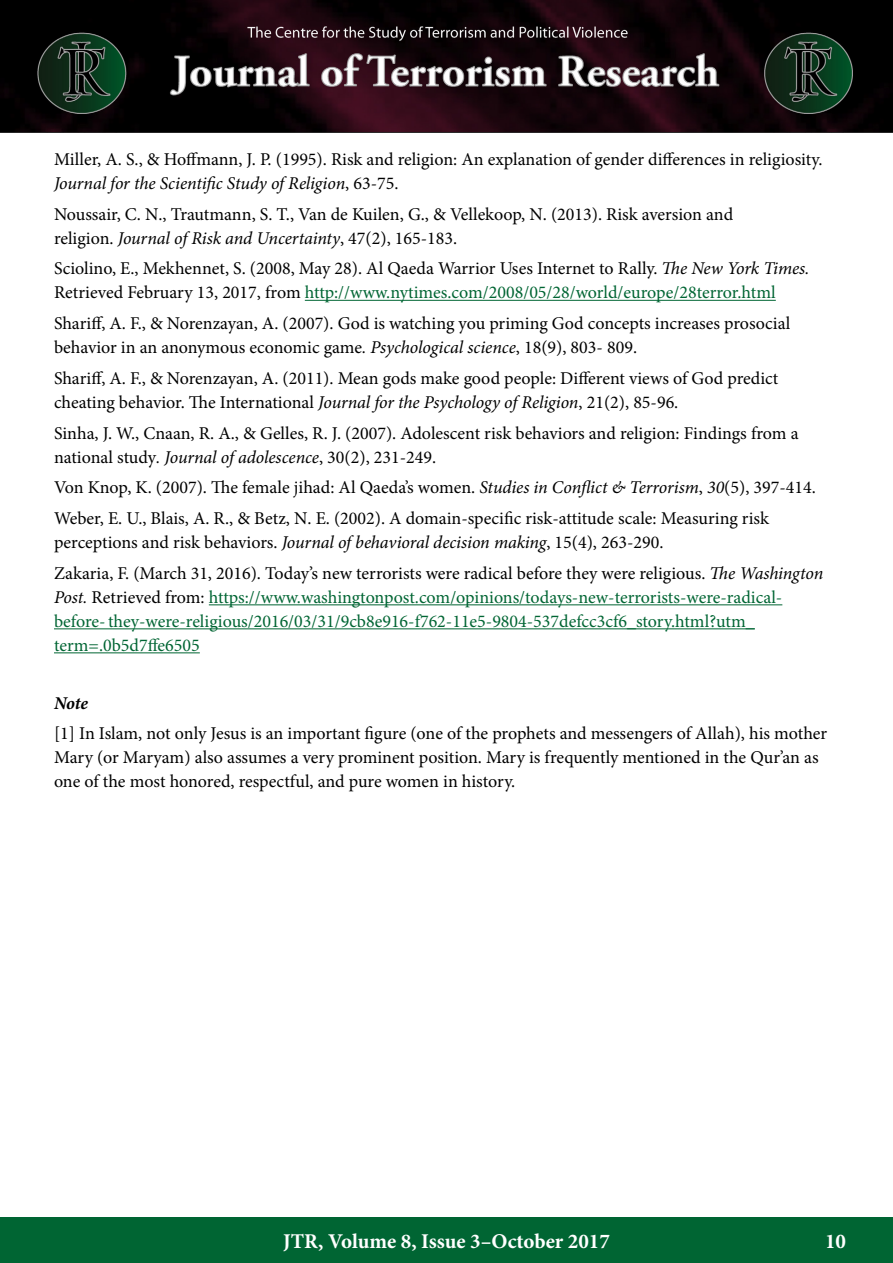
<style>
.page{position:relative;width:893px;height:1263px;background:#fff}
.page>*{position:absolute;margin:0;border:0;box-sizing:border-box;transform-origin:0 0}
.t1{font:700 21px "Minion Pro";color:#fff}
.t2{font:18px/24px "Minion Pro";color:#000}
.t3{font:18px/24px "Minion Pro";color:#006533}
.t4{font:italic 700 18px "Minion Pro";color:#000}
.s1{font-style:italic}
.s2{color:#006533}
.s3{font-style:italic;color:#000}
.s4{color:#000}
</style>
<div class="page">
<div style="left:0;top:1217px;width:893px;height:46px;background:#006533"></div>
<img style="left:0;top:0;width:893px;height:133px">
<hr style="left:305px;top:300px;width:471px;height:1px;background:#006533">
<hr style="left:209px;top:604px;width:573px;height:1px;background:#006533">
<hr style="left:54px;top:628px;width:701px;height:1px;background:#006533">
<hr style="left:54px;top:652px;width:146px;height:1px;background:#006533">
<p class="t2" style="left:54px;top:147px;width:770px">Miller, A. S., &amp; Hoffmann, J. P. (1995). Risk and religion: An explanation of gender differences in religiosity.<br><span class="s1">Journal for the Scientific Study of Religion</span>, 63-75.</p>
<p class="t2" style="left:54px;top:202px;width:681px">Noussair, C. N., Trautmann, S. T., Van de Kuilen, G., &amp; Vellekoop, N. (2013). Risk aversion and religion. <span class="s1">Journal of Risk and Uncertainty</span>, 47(2), 165-183.</p>
<p class="t2" style="left:54px;top:257px;width:757px">Sciolino, E., Mekhennet, S. (2008, May 28). Al Qaeda Warrior Uses Internet to Rally. <span class="s1">The New York Times.<br></span>Retrieved February 13, 2017, from <span class="s2">http://www.nytimes.com/2008/05/28/world/europe/28terror.html</span></p>
<p class="t2" style="left:54px;top:312px;width:738px">Shariff, A. F., &amp; Norenzayan, A. (2007). God is watching you priming God concepts increases prosocial behavior in an anonymous economic game<span class="s1">. Psychological science</span>, 18(9), 803- 809.</p>
<p class="t2" style="left:54px;top:366px;width:726px">Shariff, A. F., &amp; Norenzayan, A. (2011). Mean gods make good people: Different views of God predict cheating behavior. The International <span class="s1">Journal for the Psychology of Religion</span>, 21(2), 85-96.</p>
<p class="t2" style="left:54px;top:421px;width:746px">Sinha, J. W., Cnaan, R. A., &amp; Gelles, R. J. (2007). Adolescent risk behaviors and religion: Findings from a national study<span class="s1">. Journal of adolescence</span>, 30(2), 231-249.</p>
<p class="t2" style="left:54px;top:472px;width:763px;line-height:30.8px">Von Knop, K. (2007). The female jihad: Al Qaeda’s women. <span class="s1">Studies in Conflict &amp; Terrorism</span>, <span class="s1">30</span>(5), 397-414.<br>Weber, E. U., Blais, A. R., &amp; Betz, N. E. (2002). A domain‐specific risk‐attitude scale: Measuring risk</p>
<p class="t2" style="left:54px;top:527px;width:771px;line-height:30.8px">perceptions and risk behaviors. <span class="s1">Journal of behavioral decision making</span>, 15(4), 263-290.<br>Zakaria, F. (March 31, 2016). Today’s new terrorists were radical before they were religious. <span class="s1">The Washington</span></p>
<p class="t3" style="left:54px;top:585px;width:730px"><span class="s3">Post.</span> <span class="s4">Retrieved from:</span> https://www.washingtonpost.com/opinions/todays-new-terrorists-were-radical&shy;before-they-were-religious/2016/03/31/9cb8e916-f762-11e5-9804-537defcc3cf6_story.html?utm_ term=.0b5d7ffe6505</p>
<p class="t4" style="left:54px;top:690px;width:36px">Note</p>
<p class="t2" style="left:54px;top:722px;width:775px">[1] In Islam, not only Jesus is an important figure (one of the prophets and messengers of Allah), his mother<br>Mary (or Maryam) also assumes a very prominent position. Mary is frequently mentioned in the Qur’an as one of the most honored, respectful, and pure women in history.</p>
<p class="t1" style="left:283px;top:1226px;width:328px">JTR, Volume 8, Issue 3–October 2017</p>
<p class="t1" style="left:825px;top:1226px;width:22px">10</p>
</div>
